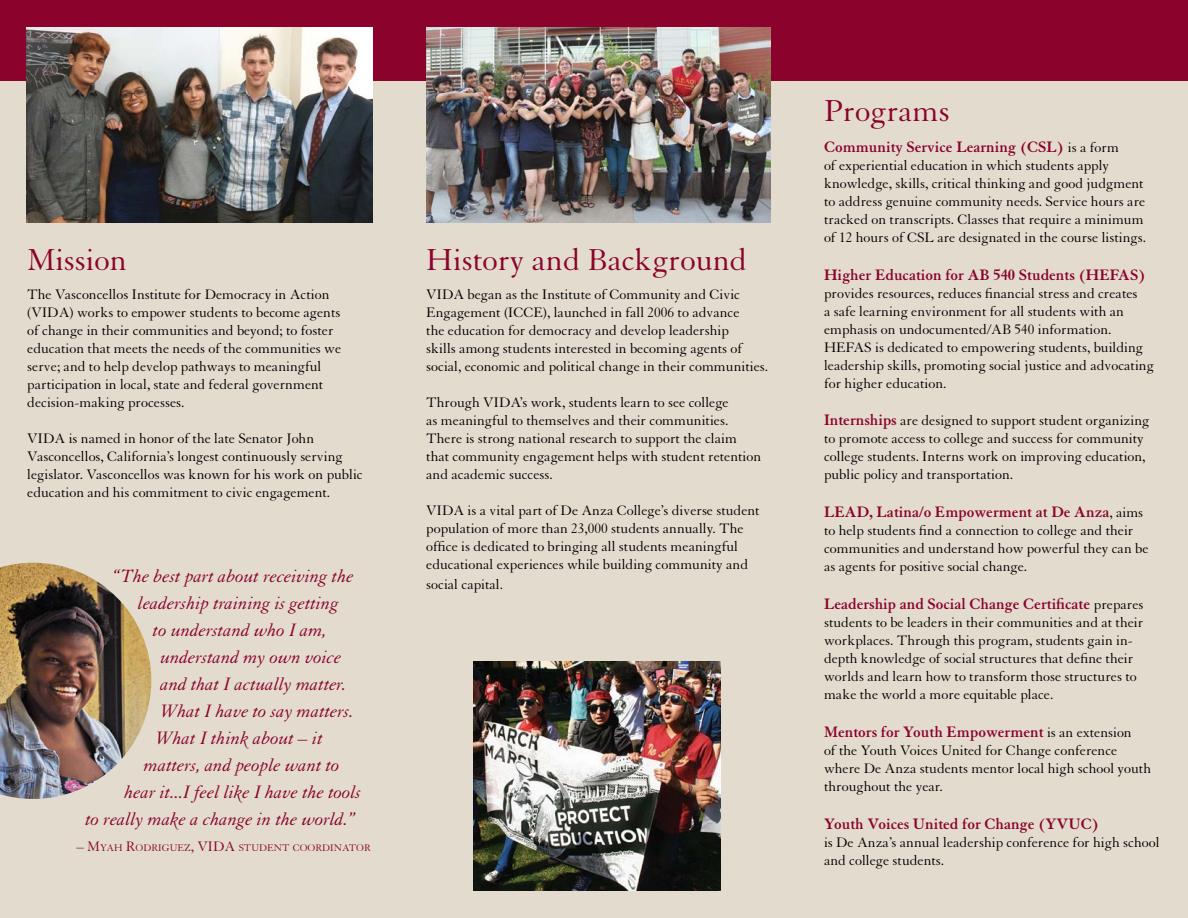
<style>
.page{position:relative;width:1188px;height:918px;background:#e3dcce}
.page>*{position:absolute;margin:0;border:0;box-sizing:border-box;transform-origin:0 0}
.t1{font:33px "Granjon";color:#8b032c}
.t2{font:italic 19.5px "Granjon";color:#8b032c}
.t3{font:700 16.5px "Granjon";color:#8b032c}
.t4{font:15px/18px "Granjon";color:#000}
.t5{font:10.5px "Granjon";color:#8b032c}
.s1{font-size:15px}
.s2{font-weight:400;font-size:15px;color:#000}
.s3{font-weight:700;font-size:16.5px;color:#8b032c}
</style>
<div class="page">
<div style="left:0;top:0;width:1188px;height:80px;background:#8b032c"></div>
<img style="left:26px;top:27px;width:346px;height:195px">
<img style="left:426px;top:27px;width:344px;height:195px">
<img style="left:474px;top:662px;width:247px;height:229px">
<img style="left:0;top:563px;width:151px;height:236px">
<h1 class="t1" style="left:27px;top:242px;width:101px">Mission</h1>
<p class="t4" style="left:27px;top:286px;width:315px">The Vasconcellos Institute for Democracy in Action (VIDA) works to empower students to become agents of change in their communities and beyond; to foster education that meets the needs of the communities we serve; and to help develop pathways to meaningful participation in local, state and federal government decision-making processes.</p>
<p class="t4" style="left:27px;top:430px;width:337px">VIDA is named in honor of the late Senator John Vasconcellos, California’s longest continuously serving legislator. Vasconcellos was known for his work on public education and his commitment to civic engagement.</p>
<h2 class="t2" style="left:113px;top:566px;width:243px">“The best part about receiving the</h2>
<h2 class="t2" style="left:138px;top:593px;width:202px">leadership training is getting</h2>
<h2 class="t2" style="left:153px;top:620px;width:175px">to understand who I am,</h2>
<h2 class="t2" style="left:161px;top:647px;width:182px">understand my own voice</h2>
<h2 class="t2" style="left:161px;top:674px;width:187px">and that I actually matter.</h2>
<h2 class="t2" style="left:161px;top:701px;width:195px">What I have to say matters.</h2>
<h2 class="t2" style="left:156px;top:728px;width:168px">What I think about – it</h2>
<h2 class="t2" style="left:144px;top:755px;width:197px">matters, and people want to</h2>
<h2 class="t2" style="left:125px;top:782px;width:238px">hear it...I feel like I have the tools</h2>
<h2 class="t2" style="left:86px;top:809px;width:272px">to really make a change in the world.”</h2>
<p class="t5" style="left:76px;top:842px;width:142px"><span class="s1">– M</span>YAH <span class="s1">R</span>ODRIGUEZ<span class="s1">, VIDA</span></p>
<p class="t5" style="left:239px;top:842px;width:134px">STUDENT COORDINATOR</p>
<h1 class="t1" style="left:426px;top:242px;width:322px">History and Background</h1>
<p class="t4" style="left:426px;top:286px;width:343px">VIDA began as the Institute of Community and Civic Engagement (ICCE), launched in fall 2006 to advance<br>the education for democracy and develop leadership<br>skills among students interested in becoming agents of social, economic and political change in their communities.</p>
<p class="t4" style="left:426px;top:394px;width:336px">Through VIDA’s work, students learn to see college<br>as meaningful to themselves and their communities.<br>There is strong national research to support the claim that community engagement helps with student retention and academic success.</p>
<p class="t4" style="left:426px;top:502px;width:335px">VIDA is a vital part of De Anza College’s diverse student population of more than 23,000 students annually. The office is dedicated to bringing all students meaningful educational experiences while building community and</p>
<p class="t4" style="left:426px;top:576px;width:78px">social capital.</p>
<h1 class="t1" style="left:824px;top:93px;width:127px">Programs</h1>
<p class="t3" style="left:824px;top:138px;width:296px">Community Service Learning (CSL ) <span class="s2">is a form</span></p>
<p class="t4" style="left:824px;top:157px;width:324px">of experiential education in which students apply knowledge, skills, critical thinking and good judgment to address genuine community needs. Service hours are tracked on transcripts. Classes that require a minimum of 12 hours of CSL are designated in the course listings.</p>
<p class="t3" style="left:824px;top:265px;width:323px">Higher Education for AB 540 Students (HEFAS)</p>
<p class="t4" style="left:824px;top:284px;width:331px">provides resources, reduces financial stress and creates<br>a safe learning environment for all students with an emphasis on undocumented/AB 540 information.<br>HEFAS is dedicated to empowering students, building leadership skills, promoting social justice and advocating for higher education.</p>
<p class="t4" style="left:824px;top:412px;width:327px"><span class="s3">Internships</span> are designed to support student organizing to promote access to college and success for community college students. Interns work on improving education, public policy and transportation.</p>
<p class="t3" style="left:824px;top:503px;width:321px">LEAD, Latina/o Empowerment at De Anza<span class="s2">, aims</span></p>
<p class="t4" style="left:824px;top:522px;width:326px">to help students find a connection to college and their communities and understand how powerful they can be as agents for positive social change.</p>
<p class="t3" style="left:824px;top:595px;width:321px">Leadership and Social Change Certificate <span class="s2">prepares</span></p>
<p class="t4" style="left:824px;top:614px;width:321px">students to be leaders in their communities and at their workplaces. Through this program, students gain in&shy;depth knowledge of social structures that define their worlds and learn how to transform those structures to make the world a more equitable place.</p>
<p class="t3" style="left:824px;top:723px;width:309px">Mentors for Youth Empowerment <span class="s2">is an extension</span></p>
<p class="t4" style="left:824px;top:742px;width:329px">of the Youth Voices United for Change conference where De Anza students mentor local high school youth throughout the year.</p>
<p class="t3" style="left:824px;top:814px;width:277px">Youth Voices United for Change (YVUC)</p>
<p class="t4" style="left:824px;top:833px;width:337px">is De Anza’s annual leadership conference for high school and college students.</p>
</div>
